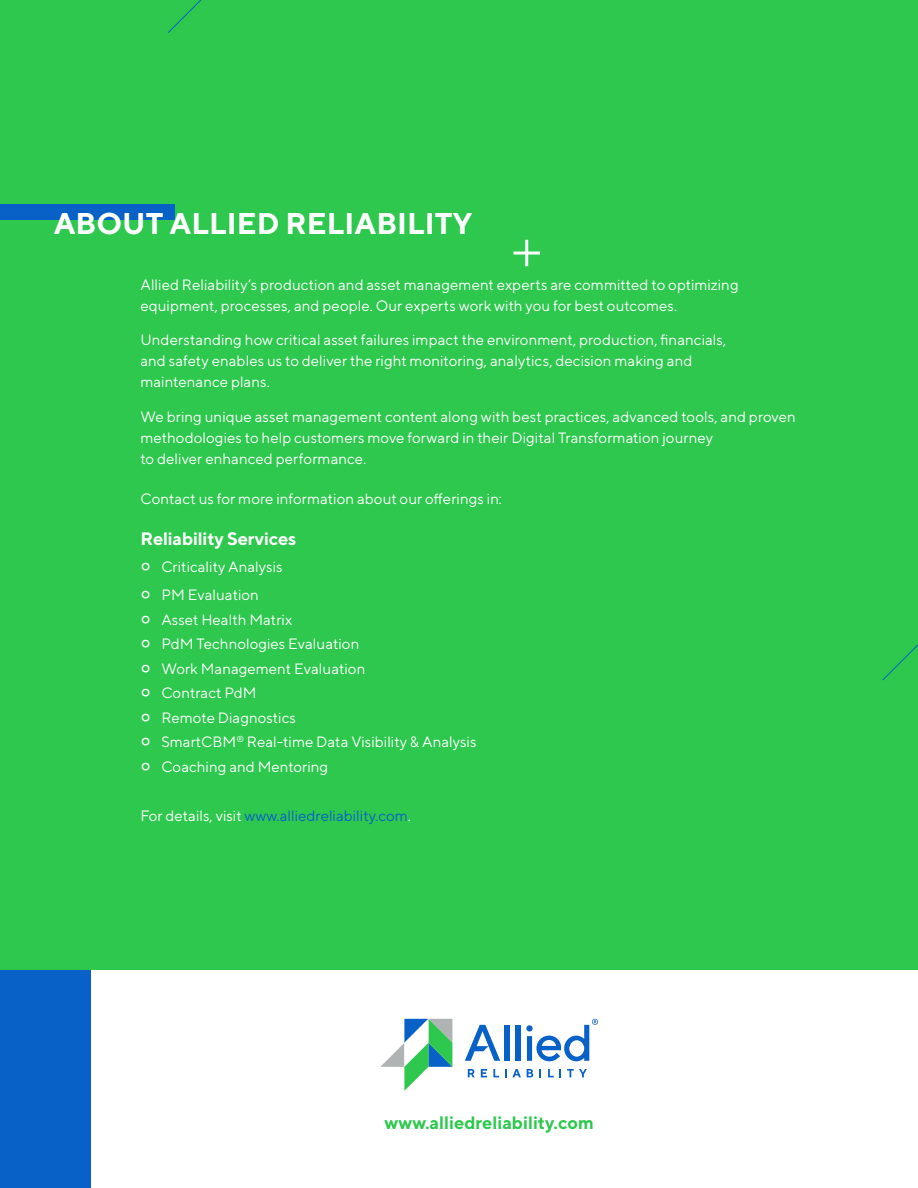
<style>
.page{position:relative;width:918px;height:1188px;background:#fff}
.page>*{position:absolute;margin:0;border:0;box-sizing:border-box;transform-origin:0 0}
.t1{font:700 30px "TT Norms";color:#fff}
.t2{font:700 18px "TT Norms";color:#2dc84d}
.t3{font:700 18px "TT Norms";letter-spacing:-.01em;color:#fff}
.t4{font:15px/21px "TT Norms";color:#fff}
.t5{font:15px "TT Norms";color:#0861c7}
.s1{font-weight:300;font-size:30px;color:#2dc84d}
.s2{color:#fff}
</style>
<div class="page">
<div style="left:0;top:0;width:90px;height:1188px;background:#0861c7"></div>
<div style="left:0;top:0;width:918px;height:970px;background:#2dc84d"></div>
<svg style="left:882px;top:644px;width:36px;height:37px"></svg>
<hr style="left:525px;top:240px;width:3px;height:26px;background:#fff">
<hr style="left:513px;top:252px;width:27px;height:3px;background:#fff">
<svg style="left:168px;top:0;width:34px;height:33px"></svg>
<svg style="left:380px;top:1019px;width:72px;height:72px"></svg>
<svg style="left:468px;top:1069px;width:7px;height:8px"></svg>
<svg style="left:481px;top:1069px;width:6px;height:8px"></svg>
<svg style="left:493px;top:1069px;width:6px;height:8px"></svg>
<svg style="left:505px;top:1069px;width:16px;height:8px"></svg>
<svg style="left:527px;top:1069px;width:6px;height:8px"></svg>
<svg style="left:548px;top:1069px;width:6px;height:8px"></svg>
<svg style="left:567px;top:1069px;width:20px;height:8px"></svg>
<div style="left:504px;top:1025px;width:5px;height:36px;background:#0861c7"></div>
<div style="left:516px;top:1025px;width:5px;height:36px;background:#0861c7"></div>
<svg style="left:465px;top:1025px;width:35px;height:36px"></svg>
<svg style="left:526px;top:1019px;width:72px;height:42px"></svg>
<div style="left:0;top:205px;width:175px;height:15px;background:#0861c7"></div>
<p class="t1" style="left:54px;top:205px;width:420px">ABOUT ALLIED RELIABILITY</p>
<p class="t4" style="left:140px;top:273px;width:600px">Allied Reliability’s production and asset management experts are committed to optimizing equipment, processes, and people. Our experts work with you for best outcomes.</p>
<p class="t4" style="left:140px;top:329px;width:588px">Understanding how critical asset failures impact the environment, production, financials, and safety enables us to deliver the right monitoring, analytics, decision making and maintenance plans.</p>
<p class="t4" style="left:140px;top:405px;width:657px">We bring unique asset management content along with best practices, advanced tools, and proven methodologies to help customers move forward in their Digital Transformation journey<br>to deliver enhanced performance.</p>
<p class="t4" style="left:140px;top:488px;width:363px">Contact us for more information about our offerings in:</p>
<p class="t3" style="left:140px;top:527px;width:157px">Reliability Services</p>
<p class="t4" style="left:140px;top:556px;width:144px"><span class="s1">°</span> Criticality Analysis</p>
<p class="t4" style="left:140px;top:584px;width:120px"><span class="s1">°</span> PM Evaluation</p>
<p class="t4" style="left:140px;top:608px;width:153px"><span class="s1">°</span> Asset Health Matrix</p>
<p class="t4" style="left:140px;top:633px;width:220px"><span class="s1">°</span> PdM Technologies Evaluation</p>
<p class="t4" style="left:140px;top:657px;width:226px"><span class="s1">°</span> Work Management Evaluation</p>
<p class="t4" style="left:140px;top:682px;width:118px"><span class="s1">°</span> Contract PdM</p>
<p class="t4" style="left:140px;top:707px;width:157px"><span class="s1">°</span> Remote Diagnostics</p>
<p class="t4" style="left:140px;top:731px;width:338px"><span class="s1">°</span> SmartCBM<sup>®</sup> Real-time Data Visibility &amp; Analysis</p>
<p class="t4" style="left:140px;top:756px;width:189px"><span class="s1">°</span> Coaching and Mentoring</p>
<p class="t5" style="left:140px;top:806px;width:272px"><span class="s2">For details, visit</span> www.alliedreliability.com<span class="s2">.</span></p>
<p class="t2" style="left:385px;top:1111px;width:211px">www.alliedreliability.com</p>
</div>
